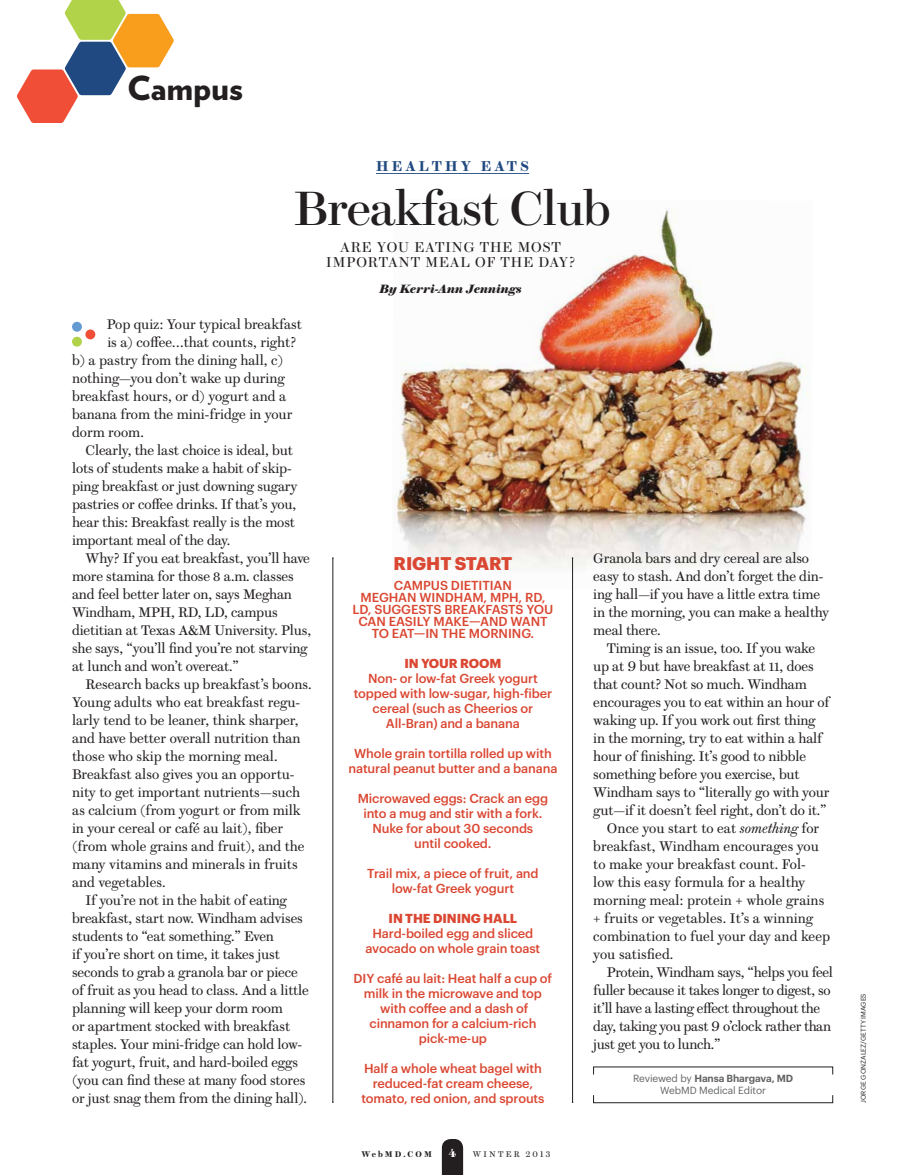
<style>
.page{position:relative;width:905px;height:1175px;background:#fff}
.page>*{position:absolute;margin:0;border:0;box-sizing:border-box;transform-origin:0 0}
.t1{font:48px "Brunel Deck Roman No 2";letter-spacing:-.01em;color:#231f20}
.t2{font:900 33px "Verlag";letter-spacing:-.005em;color:#231f20}
.t3{font:700 18px "Graphik";letter-spacing:-.005em;color:#da4732}
.t4{font:14.25px/15.8px "Brunel Deck";letter-spacing:.07em;color:#231f20;text-align:center}
.t5{font:600 14.25px "Brunel Text";letter-spacing:.22em;color:#204981}
.t6{font:13.8px/18px "Brunel Text";letter-spacing:-.01em;color:#231f20}
.t7{font:500 12.75px/15px "Graphik";letter-spacing:-.01em;color:#da4732;text-align:center}
.t8{font:700 12.75px "Graphik";letter-spacing:-.005em;color:#da4732}
.t9{font:italic 700 12px "Brunel Text";color:#231f20}
.t10{font:700 12px "Brunel Text";color:#fff}
.t11{font:10.2px/12px "Graphik";letter-spacing:-.01em;color:#636466;text-align:center}
.t12{font:8.25px "Brunel Text";letter-spacing:.265em;color:#231f20}
.t13{font:600 8.25px "Brunel Text";letter-spacing:.26em;color:#231f20}
.t14{font:6.75px "Graphik";letter-spacing:.005em;color:#231f20}
.s1{font-style:italic}
.s2{font-weight:600}
</style>
<div class="page">
<svg style="left:442px;top:1139px;width:21px;height:35px"></svg>
<svg style="left:16px;top:0;width:158px;height:123px"></svg>
<img style="left:394px;top:208px;width:415px;height:382px">
<hr style="left:376px;top:173px;width:153px;height:1px;background:#204981">
<hr style="left:332px;top:558px;width:1px;height:544px;background:#231f20">
<div style="left:72px;top:337px;width:10px;height:9px;background:#b1d34a;border-radius:50%"></div>
<div style="left:72px;top:322px;width:10px;height:10px;background:#659ad2;border-radius:50%"></div>
<div style="left:85px;top:329px;width:10px;height:10px;background:#f04e37;border-radius:50%"></div>
<svg style="left:593px;top:1066px;width:240px;height:37px"></svg>
<hr style="left:572px;top:558px;width:1px;height:544px;background:#231f20">
<h2 class="t2" style="left:127px;top:61px;width:117px">Campus</h2>
<p class="t5" style="left:376px;top:157px;width:154px">HEALTHY EATS</p>
<h1 class="t1" style="left:294px;top:181px;width:318px">Breakfast Club</h1>
<p class="t4" style="left:326px;top:239px;width:250px">ARE YOU EATING THE MOST<br>IMPORTANT MEAL OF THE DAY?</p>
<p class="t9" style="left:379px;top:282px;width:144px">By Kerri-Ann Jennings</p>
<p class="t6" style="left:107px;top:315px;width:197px">Pop quiz: Your typical breakfast</p>
<p class="t6" style="left:107px;top:333px;width:190px">is a) coffee…that counts, right?</p>
<p class="t6" style="left:72px;top:351px;width:212px">b) a pastry from the dining hall, c)</p>
<p class="t6" style="left:72px;top:369px;width:214px">nothing—you don’t wake up during</p>
<p class="t6" style="left:72px;top:387px;width:215px">breakfast hours, or d) yogurt and a</p>
<p class="t6" style="left:72px;top:405px;width:222px">banana from the mini-fridge in your</p>
<p class="t6" style="left:72px;top:423px;width:73px">dorm room.</p>
<p class="t6" style="left:86px;top:441px;width:209px">Clearly, the last choice is ideal, but</p>
<p class="t6" style="left:72px;top:459px;width:221px">lots of students make a habit of skip-</p>
<p class="t6" style="left:72px;top:477px;width:227px">ping breakfast or just downing sugary</p>
<p class="t6" style="left:72px;top:495px;width:226px">pastries or coffee drinks. If that’s you,</p>
<p class="t6" style="left:72px;top:513px;width:224px">hear this: Breakfast really is the most</p>
<p class="t6" style="left:72px;top:531px;width:160px">important meal of the day.</p>
<p class="t6" style="left:86px;top:549px;width:226px">Why? If you eat breakfast, you’ll have</p>
<p class="t6" style="left:72px;top:567px;width:223px">more stamina for those 8 a.m. classes</p>
<p class="t6" style="left:72px;top:585px;width:221px">and feel better later on, says Meghan</p>
<p class="t6" style="left:72px;top:603px;width:207px">Windham, MPH, RD, LD, campus</p>
<p class="t6" style="left:72px;top:621px;width:241px">dietitian at Texas A&amp;M University. Plus,</p>
<p class="t6" style="left:72px;top:639px;width:237px">she says, “you’ll find you’re not starving</p>
<p class="t6" style="left:72px;top:657px;width:168px">at lunch and won’t overeat.”</p>
<p class="t6" style="left:86px;top:675px;width:228px">Research backs up breakfast’s boons.</p>
<p class="t6" style="left:72px;top:693px;width:230px">Young adults who eat breakfast regu-</p>
<p class="t6" style="left:72px;top:711px;width:228px">larly tend to be leaner, think sharper,</p>
<p class="t6" style="left:72px;top:729px;width:230px">and have better overall nutrition than</p>
<p class="t6" style="left:72px;top:747px;width:207px">those who skip the morning meal.</p>
<p class="t6" style="left:72px;top:765px;width:224px">Breakfast also gives you an opportu-</p>
<p class="t6" style="left:72px;top:783px;width:230px">nity to get important nutrients—such</p>
<p class="t6" style="left:72px;top:801px;width:230px">as calcium (from yogurt or from milk</p>
<p class="t6" style="left:72px;top:819px;width:213px">in your cereal or café au lait), fiber</p>
<p class="t6" style="left:72px;top:837px;width:234px">(from whole grains and fruit), and the</p>
<p class="t6" style="left:72px;top:855px;width:227px">many vitamins and minerals in fruits</p>
<p class="t6" style="left:72px;top:873px;width:95px">and vegetables.</p>
<p class="t6" style="left:86px;top:891px;width:203px">If you’re not in the habit of eating</p>
<p class="t6" style="left:72px;top:909px;width:232px">breakfast, start now. Windham advises</p>
<p class="t6" style="left:72px;top:927px;width:203px">students to “eat something.” Even</p>
<p class="t6" style="left:72px;top:945px;width:209px">if you’re short on time, it takes just</p>
<p class="t6" style="left:72px;top:963px;width:227px">seconds to grab a granola bar or piece</p>
<p class="t6" style="left:72px;top:981px;width:238px">of fruit as you head to class. And a little</p>
<p class="t6" style="left:72px;top:999px;width:212px">planning will keep your dorm room</p>
<p class="t6" style="left:72px;top:1017px;width:220px">or apartment stocked with breakfast</p>
<p class="t6" style="left:72px;top:1035px;width:231px">staples. Your mini-fridge can hold low-</p>
<p class="t6" style="left:72px;top:1053px;width:227px">fat yogurt, fruit, and hard-boiled eggs</p>
<p class="t6" style="left:72px;top:1071px;width:235px">(you can find these at many food stores</p>
<p class="t6" style="left:72px;top:1089px;width:236px">or just snag them from the dining hall).</p>
<h3 class="t3" style="left:393px;top:549px;width:120px">RIGHT START</h3>
<p class="t7" style="left:352px;top:578px;width:202px;line-height:12px">CAMPUS DIETITIAN<br>MEGHAN WINDHAM, MPH, RD,<br>LD, SUGGESTS BREAKFASTS YOU<br>CAN EASILY MAKE—AND WANT<br>TO EAT—IN THE MORNING.</p>
<p class="t8" style="left:404px;top:653px;width:99px">IN YOUR ROOM</p>
<p class="t7" style="left:353px;top:669px;width:200px">Non- or low-fat Greek yogurt topped with low-sugar, high-fiber cereal (such as Cheerios or<br>All-Bran) and a banana</p>
<p class="t7" style="left:348px;top:744px;width:210px">Whole grain tortilla rolled up with natural peanut butter and a banana</p>
<p class="t7" style="left:358px;top:789px;width:192px">Microwaved eggs: Crack an egg into a mug and stir with a fork.<br>Nuke for about 30 seconds until cooked.</p>
<p class="t7" style="left:367px;top:864px;width:173px">Trail mix, a piece of fruit, and low-fat Greek yogurt</p>
<p class="t8" style="left:388px;top:908px;width:130px">IN THE DINING HALL</p>
<p class="t7" style="left:365px;top:924px;width:176px">Hard-boiled egg and sliced avocado on whole grain toast</p>
<p class="t7" style="left:353px;top:969px;width:200px">DIY café au lait: Heat half a cup of milk in the microwave and top with coffee and a dash of cinnamon for a calcium-rich pick-me-up</p>
<p class="t7" style="left:361px;top:1059px;width:185px">Half a whole wheat bagel with reduced-fat cream cheese, tomato, red onion, and sprouts</p>
<p class="t13" style="left:361px;top:1149px;width:72px">WebMD.COM</p>
<p class="t10" style="left:448px;top:1145px;width:9px">4</p>
<p class="t12" style="left:473px;top:1149px;width:79px">WINTER 2013</p>
<p class="t6" style="left:593px;top:549px;width:237px">Granola bars and dry cereal are also easy to stash. And don’t forget the din&shy;ing hall—if you have a little extra time in the morning, you can make a healthy meal there.</p>
<p class="t6" style="left:607px;top:639px;width:210px">Timing is an issue, too. If you wake</p>
<p class="t6" style="left:593px;top:657px;width:222px">up at 9 but have breakfast at 11, does</p>
<p class="t6" style="left:593px;top:675px;width:215px">that count? Not so much. Windham</p>
<p class="t6" style="left:593px;top:693px;width:238px">encourages you to eat within an hour of</p>
<p class="t6" style="left:593px;top:711px;width:224px">waking up. If you work out first thing</p>
<p class="t6" style="left:593px;top:729px;width:230px">in the morning, try to eat within a half</p>
<p class="t6" style="left:593px;top:747px;width:214px">hour of finishing. It’s good to nibble</p>
<p class="t6" style="left:593px;top:765px;width:208px">something before you exercise, but</p>
<p class="t6" style="left:593px;top:783px;width:238px">Windham says to “literally go with your</p>
<p class="t6" style="left:593px;top:801px;width:235px">gut—if it doesn’t feel right, don’t do it.”</p>
<p class="t6" style="left:607px;top:819px;width:214px">Once you start to eat <span class="s1">something</span> for</p>
<p class="t6" style="left:593px;top:837px;width:227px">breakfast, Windham encourages you</p>
<p class="t6" style="left:593px;top:855px;width:214px">to make your breakfast count. Fol-</p>
<p class="t6" style="left:593px;top:873px;width:213px">low this easy formula for a healthy</p>
<p class="t6" style="left:593px;top:891px;width:232px">morning meal: protein + whole grains</p>
<p class="t6" style="left:593px;top:909px;width:221px">+ fruits or vegetables. It’s a winning</p>
<p class="t6" style="left:593px;top:927px;width:238px">combination to fuel your day and keep</p>
<p class="t6" style="left:593px;top:945px;width:82px">you satisfied.</p>
<p class="t6" style="left:607px;top:963px;width:227px">Protein, Windham says, “helps you feel</p>
<p class="t6" style="left:593px;top:981px;width:239px">fuller because it takes longer to digest, so</p>
<p class="t6" style="left:593px;top:999px;width:228px">it’ll have a lasting effect throughout the</p>
<p class="t6" style="left:593px;top:1017px;width:239px">day, taking you past 9 o’clock rather than</p>
<p class="t6" style="left:593px;top:1035px;width:129px">just get you to lunch.”</p>
<p class="t11" style="left:633px;top:1071px;width:162px">Reviewed by <span class="s2">Hansa Bhargava, MD<br></span>WebMD Medical Editor</p>
<p class="t14" style="left:858px;top:1102px;width:111px;rotate:-90deg">JORGE GONZALEZ/GETTY IMAGES</p>
</div>
